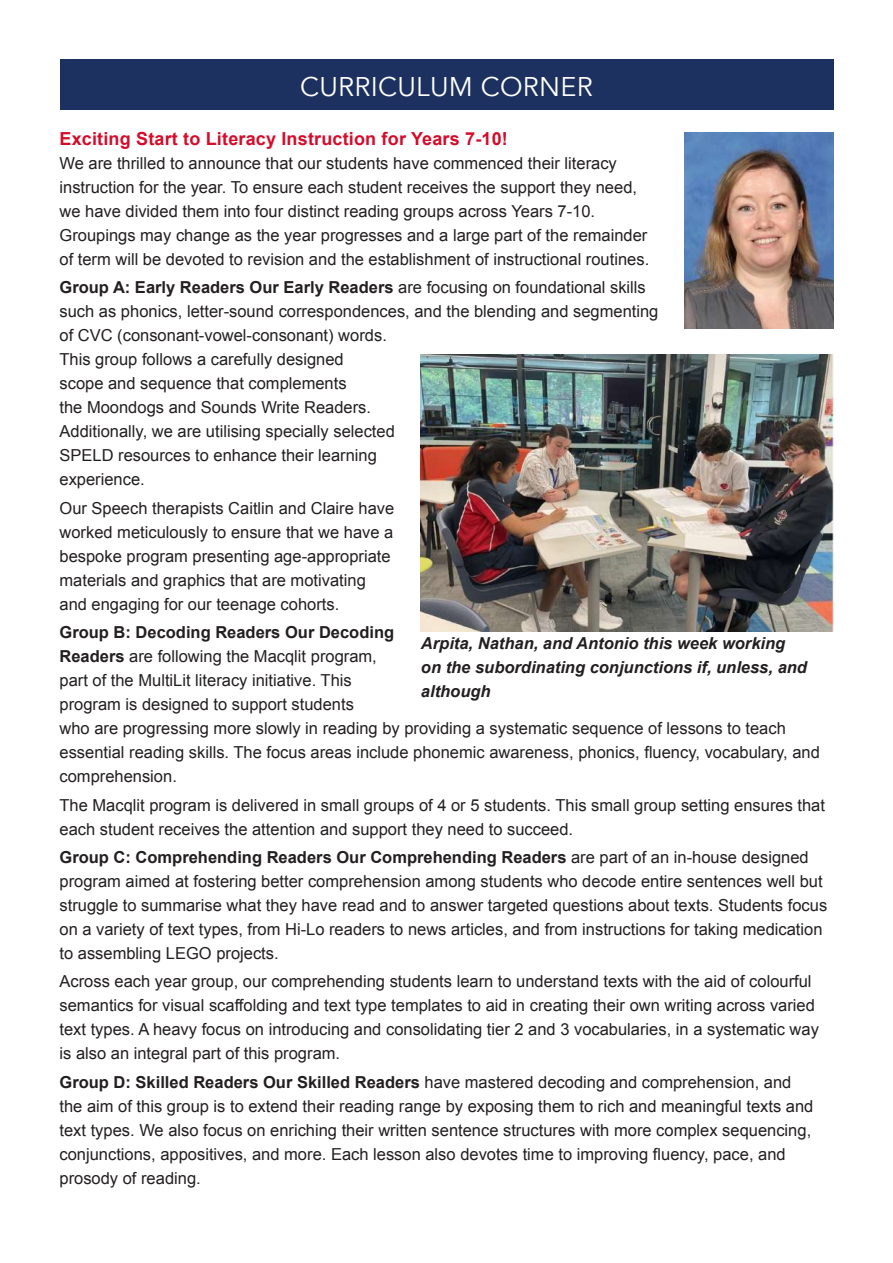
<style>
.page{position:relative;width:893px;height:1263px;background:#fff}
.page>*{position:absolute;margin:0;border:0;box-sizing:border-box;transform-origin:0 0}
.t1{font:27px "Avenir";letter-spacing:.01em;color:#fff}
.t2{font:700 18px "Arial";letter-spacing:.01em;color:#d30d2b}
.t3{font:16.5px/24px "Arial";color:#231f20}
.t4{font:italic 700 16.5px/24px "Arial";color:#231f20}
.s1{font-weight:700}
</style>
<div class="page">
<div style="left:60px;top:60px;width:773px;height:50px;background:#1c3160"></div>
<img style="left:685px;top:133px;width:148px;height:196px">
<img style="left:421px;top:354px;width:412px;height:277px">
<h1 class="t1" style="left:300px;top:71px;width:294px">CURRICULUM CORNER</h1>
<p class="t2" style="left:60px;top:127px;width:450px">Exciting Start to Literacy Instruction for Years 7-10!</p>
<p class="t3" style="left:60px;top:151px;width:591px">We are thrilled to announce that our students have commenced their literacy instruction for the year. To ensure each student receives the support they need, we have divided them into four distinct reading groups across Years 7-10.<br>Groupings may change as the year progresses and a large part of the remainder of term will be devoted to revision and the establishment of instructional routines.</p>
<p class="t3" style="left:60px;top:276px;width:600px"><span class="s1">Group A: Early Readers Our Early Readers</span> are focusing on foundational skills such as phonics, letter-sound correspondences, and the blending and segmenting of CVC (consonant-vowel-consonant) words.<br>This group follows a carefully designed<br>scope and sequence that complements<br>the Moondogs and Sounds Write Readers.<br>Additionally, we are utilising specially selected<br>SPELD resources to enhance their learning<br>experience.</p>
<p class="t3" style="left:60px;top:496px;width:336px">Our Speech therapists Caitlin and Claire have worked meticulously to ensure that we have a bespoke program presenting age-appropriate materials and graphics that are motivating and engaging for our teenage cohorts.</p>
<p class="t3" style="left:60px;top:620px;width:762px"><span class="s1">Group B: Decoding Readers Our Decoding<br>Readers</span> are following the Macqlit program,<br>part of the MultiLit literacy initiative. This<br>program is designed to support students<br>who are progressing more slowly in reading by providing a systematic sequence of lessons to teach essential reading skills. The focus areas include phonemic awareness, phonics, fluency, vocabulary, and comprehension.</p>
<p class="t3" style="left:60px;top:793px;width:767px">The Macqlit program is delivered in small groups of 4 or 5 students. This small group setting ensures that each student receives the attention and support they need to succeed.</p>
<p class="t3" style="left:60px;top:845px;width:769px"><span class="s1">Group C: Comprehending Readers Our Comprehending Readers</span> are part of an in-house designed program aimed at fostering better comprehension among students who decode entire sentences well but struggle to summarise what they have read and to answer targeted questions about texts. Students focus on a variety of text types, from Hi-Lo readers to news articles, and from instructions for taking medication to assembling LEGO projects.</p>
<p class="t3" style="left:60px;top:970px;width:761px">Across each year group, our comprehending students learn to understand texts with the aid of colourful semantics for visual scaffolding and text type templates to aid in creating their own writing across varied text types. A heavy focus on introducing and consolidating tier 2 and 3 vocabularies, in a systematic way is also an integral part of this program.</p>
<p class="t3" style="left:60px;top:1070px;width:755px"><span class="s1">Group D: Skilled Readers Our Skilled Readers</span> have mastered decoding and comprehension, and the aim of this group is to extend their reading range by exposing them to rich and meaningful texts and text types. We also focus on enriching their written sentence structures with more complex sequencing, conjunctions, appositives, and more. Each lesson also devotes time to improving fluency, pace, and prosody of reading.</p>
<p class="t4" style="left:421px;top:632px;width:387px">Arpita, Nathan, and Antonio this week working on the subordinating conjunctions if, unless, and although</p>
</div>
